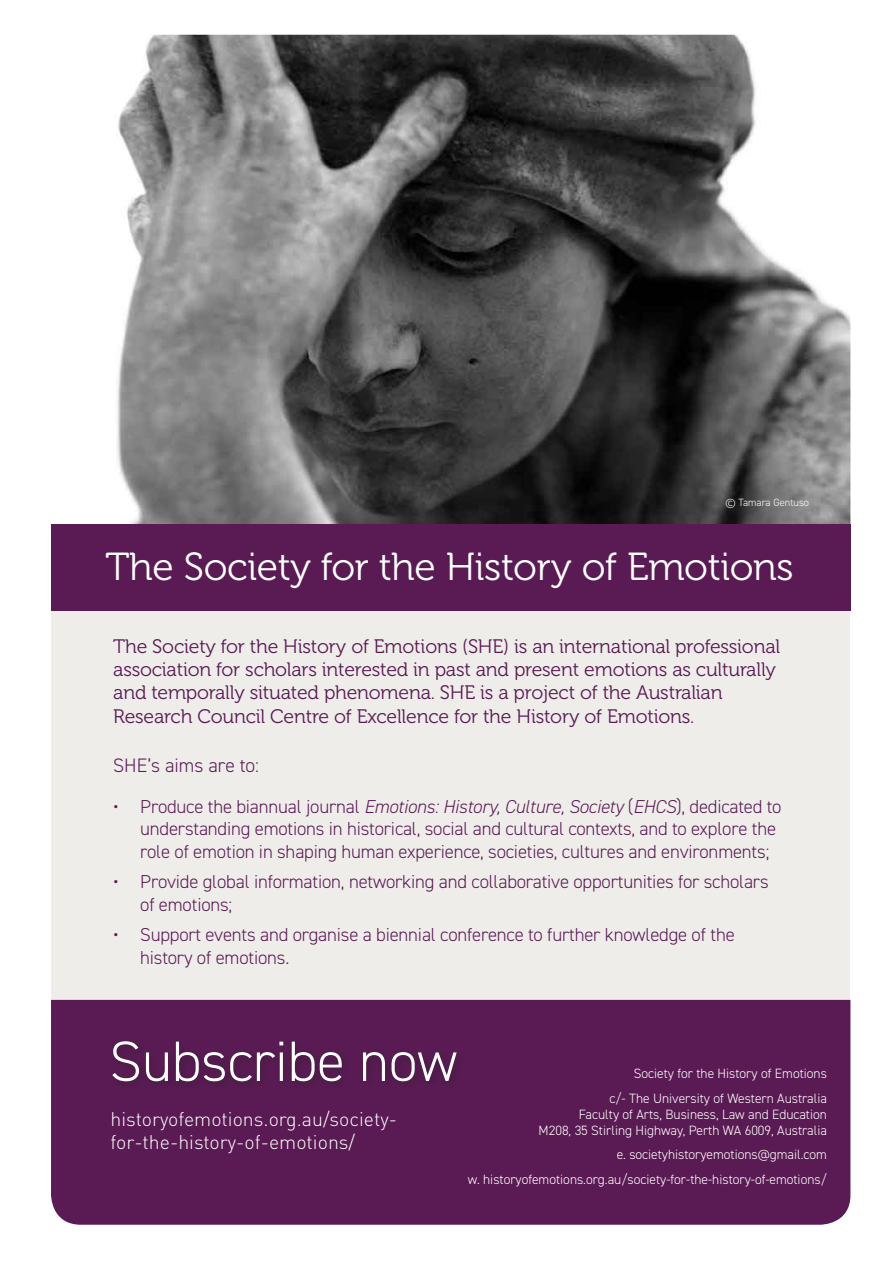
<style>
.page{position:relative;width:893px;height:1263px;background:#fff}
.page>*{position:absolute;margin:0;border:0;box-sizing:border-box;transform-origin:0 0}
.Body_Copy_Black__DIN{font:300 57px "DIN2014";color:#fff}
.Subheading_CAPS__Mus{font:39px "Museo 300";letter-spacing:-.01em;color:#fff}
.Subheading_CAPS__Mus-2{font:19.5px/23.4px "Museo 300";letter-spacing:-.01em;color:#5a1b54}
.Body_Copy_Black__DIN-2{font:300 19.5px/23.4px "DIN";color:#fff}
.Body_Copy_Black__DIN-3{font:300 19.5px "DIN2014";color:#5a1b54}
.t1{font:300 18.75px/22.5px "DIN2014";letter-spacing:-.01em;color:#5a1b54}
.Body_Copy_Black__DIN-4{font:300 13.5px/16.2px "DIN2014";color:#fff;text-align:right}
.Body_Copy_White__DIN{font:300 10.5px "DIN2014";color:#fff}
.s1{font-style:italic}
</style>
<div class="page">
<div style="left:51px;top:570px;width:798px;height:437px;background:#efedea"></div>
<img style="left:117px;top:35px;width:733px;height:489px">
<div style="left:51px;top:1000px;width:799px;height:225px;background:#5a1b54"></div>
<div style="left:51px;top:524px;width:799px;height:86px;background:#5a1b54"></div>
<div style="left:108px;top:1036px;width:359px;height:57px;background:#561b51"></div>
<p class="Body_Copy_White__DIN" style="left:725px;top:496px;width:85px">© Tamara Gentuso</p>
<p class="Subheading_CAPS__Mus" style="left:106px;top:546px;width:690px">The Society for the History of Emotions</p>
<p class="Subheading_CAPS__Mus-2" style="left:113px;top:634px;width:668px">The Society for the History of Emotions (SHE) is an international professional association for scholars interested in past and present emotions as culturally and temporally situated phenomena. SHE is a project of the Australian Research Council Centre of Excellence for the History of Emotions.</p>
<p class="Body_Copy_Black__DIN-3" style="left:113px;top:753px;width:147px">SHE’s aims are to:</p>
<p class="t1" style="left:140px;top:795px;width:643px;text-indent:-27px">• Produce the biannual journal <span class="s1">Emotions: History, Culture, Society</span> (<span class="s1">EHCS</span>), dedicated to understanding emotions in historical, social and cultural contexts, and to explore the role of emotion in shaping human experience, societies, cultures and environments;</p>
<p class="t1" style="left:140px;top:871px;width:630px;text-indent:-27px">• Provide global information, networking and collaborative opportunities for scholars of emotions;</p>
<p class="t1" style="left:140px;top:924px;width:596px;text-indent:-27px">• Support events and organise a biennial conference to further knowledge of the history of emotions.</p>
<p class="Body_Copy_Black__DIN" style="left:109px;top:1026px;width:349px">Subscribe now</p>
<p class="Body_Copy_Black__DIN-2" style="left:111px;top:1107px;width:288px">historyofemotions.org.au/society&shy;for-the-history-of-emotions/</p>
<p class="Body_Copy_Black__DIN-4" style="left:634px;top:1065px;width:195px">Society for the History of Emotions</p>
<p class="Body_Copy_Black__DIN-4" style="left:539px;top:1090px;width:290px">c/- The University of Western Australia<br>Faculty of Arts, Business, Law and Education<br>M208, 35 Stirling Highway, Perth WA 6009, Australia</p>
<p class="Body_Copy_Black__DIN-4" style="left:617px;top:1146px;width:212px">e. societyhistoryemotions@gmail.com</p>
<p class="Body_Copy_Black__DIN-4" style="left:468px;top:1171px;width:361px">w. historyofemotions.org.au/society-for-the-history-of-emotions/</p>
</div>
